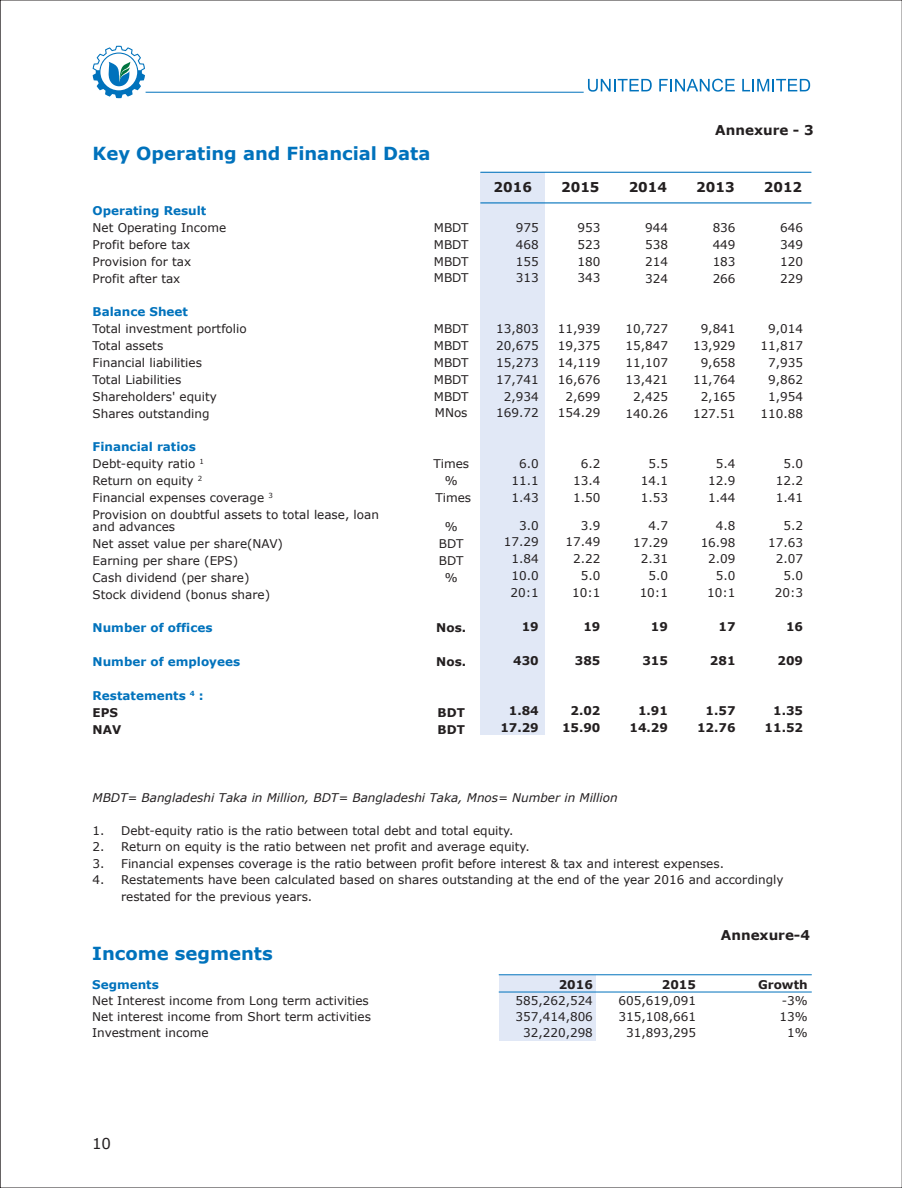
<style>
.page{position:relative;width:902px;height:1188px;background:#fff}
.page>*{position:absolute;margin:0;border:0;box-sizing:border-box;transform-origin:0 0}
.t1{font:700 18px "Verdana";color:#0072bc}
.t2{font:15px "Verdana";color:#231f20}
.t3{font:700 13.5px "Verdana";color:#231f20}
.t4{font:12px/16.8px "Verdana";color:#231f20;text-align:right}
.t5{font:700 12px/16.8px "Verdana";color:#231f20;text-align:right}
.t6{font:700 12px/16.8px "Verdana";color:#0072bc}
.t7{font:italic 12px "Verdana";color:#231f20}
.s1{font-weight:700;color:#0072bc}
.s2{color:#231f20}
</style>
<div class="page">
<div style="left:499px;top:975px;width:97px;height:65px;background:#e1e8f6"></div>
<hr style="left:499px;top:992px;width:313px;height:1px;background:#0072bc">
<hr style="left:499px;top:974px;width:313px;height:1px;background:#0072bc">
<div style="left:480px;top:172px;width:65px;height:562px;background:#e1e8f6"></div>
<hr style="left:480px;top:172px;width:331px;height:1px;background:#0072bc">
<hr style="left:480px;top:203px;width:331px;height:1px;background:#0072bc">
<hr style="left:146px;top:92px;width:438px;height:1px;background:#0072bc">
<svg style="left:93px;top:46px;width:52px;height:52px"></svg>
<svg style="left:588px;top:79px;width:64px;height:13px"></svg>
<svg style="left:659px;top:79px;width:76px;height:13px"></svg>
<svg style="left:742px;top:79px;width:68px;height:12px"></svg>
<h1 class="t1" style="left:93px;top:141px;width:339px">Key Operating and Financial Data</h1>
<p class="t6" style="left:93px;top:202px;width:115px">Operating Result</p>
<p class="t4" style="left:93px;top:219px;width:135px;text-align:left">Net Operating Income<br>Profit before tax<br>Provision for tax<br>Profit after tax</p>
<p class="t6" style="left:93px;top:303px;width:97px">Balance Sheet</p>
<p class="t4" style="left:93px;top:320px;width:156px;text-align:left">Total investment portfolio<br>Total assets<br>Financial liabilities<br>Total Liabilities<br>Shareholders' equity<br>Shares outstanding</p>
<p class="t4" style="left:93px;top:438px;width:288px;text-align:left"><span class="s1">Financial ratios<br></span>Debt-equity ratio <sup>1<br></sup>Return on equity <sup>2<br></sup>Financial expenses coverage <sup>3<br></sup>Provision on doubtful assets to total lease, loan</p>
<p class="t4" style="left:93px;top:518px;width:192px;text-align:left">and advances<br>Net asset value per share(NAV)<br>Earning per share (EPS)<br>Cash dividend (per share)<br>Stock dividend (bonus share)</p>
<p class="t6" style="left:93px;top:619px;width:121px">Number of offices</p>
<p class="t6" style="left:93px;top:653px;width:149px">Number of employees</p>
<p class="t6" style="left:93px;top:687px;width:113px">Restatements <sup>4</sup> :<br><span class="s2">EPS<br>NAV</span></p>
<p class="t4" style="left:434px;top:219px;width:36px;text-align:justify">MBDT MBDT MBDT MBDT</p>
<p class="t4" style="left:434px;top:320px;width:36px;text-align:justify">MBDT MBDT MBDT MBDT MBDT MNos</p>
<p class="t4" style="left:433px;top:455px;width:39px;text-align:center">Times %<br>Times</p>
<p class="t4" style="left:439px;top:518px;width:26px;text-align:center">%<br>BDT<br>BDT %</p>
<p class="t5" style="left:436px;top:619px;width:31px">Nos.</p>
<p class="t5" style="left:436px;top:653px;width:31px">Nos.</p>
<p class="t5" style="left:437px;top:704px;width:29px;text-align:left">BDT<br>BDT</p>
<p class="t3" style="left:715px;top:120px;width:100px">Annexure - 3</p>
<p class="t3" style="left:493px;top:177px;width:40px">2016</p>
<p class="t3" style="left:561px;top:177px;width:40px">2015</p>
<p class="t3" style="left:629px;top:177px;width:40px">2014</p>
<p class="t3" style="left:696px;top:177px;width:40px">2013</p>
<p class="t3" style="left:764px;top:177px;width:40px">2012</p>
<p class="t4" style="left:516px;top:219px;width:24px;text-align:justify">975<br>468<br>155<br>313</p>
<p class="t4" style="left:496px;top:320px;width:44px">13,803<br>20,675<br>15,273<br>17,741<br>2,934<br>169.72</p>
<p class="t4" style="left:511px;top:455px;width:29px;text-align:justify;text-indent:8px">6.0<br>11.1<br>1.43</p>
<p class="t4" style="left:504px;top:517px;width:36px">3.0<br>17.29<br>1.84<br>10.0<br>20:1</p>
<p class="t5" style="left:522px;top:618px;width:19px">19</p>
<p class="t5" style="left:513px;top:652px;width:27px">430</p>
<p class="t5" style="left:500px;top:702px;width:40px">1.84<br>17.29</p>
<p class="t4" style="left:577px;top:219px;width:24px;text-align:justify">953<br>523<br>180<br>343</p>
<p class="t4" style="left:558px;top:320px;width:44px">11,939<br>19,375<br>14,119<br>16,676<br>2,699<br>154.29</p>
<p class="t4" style="left:573px;top:455px;width:29px;text-align:justify;text-indent:8px">6.2<br>13.4<br>1.50</p>
<p class="t4" style="left:565px;top:517px;width:36px">3.9<br>17.49<br>2.22<br>5.0<br>10:1</p>
<p class="t5" style="left:583px;top:618px;width:19px">19</p>
<p class="t5" style="left:575px;top:652px;width:27px">385</p>
<p class="t5" style="left:562px;top:702px;width:40px">2.02<br>15.90</p>
<p class="t4" style="left:645px;top:219px;width:24px;text-align:justify">944<br>538<br>214<br>324</p>
<p class="t4" style="left:625px;top:320px;width:44px">10,727<br>15,847<br>11,107<br>13,421<br>2,425<br>140.26</p>
<p class="t4" style="left:641px;top:455px;width:29px;text-align:justify;text-indent:8px">5.5<br>14.1<br>1.53</p>
<p class="t4" style="left:633px;top:517px;width:36px">4.7<br>17.29<br>2.31<br>5.0<br>10:1</p>
<p class="t5" style="left:651px;top:618px;width:19px">19</p>
<p class="t5" style="left:642px;top:652px;width:27px">315</p>
<p class="t5" style="left:629px;top:702px;width:40px">1.91<br>14.29</p>
<p class="t4" style="left:713px;top:219px;width:24px;text-align:justify">836<br>449<br>183<br>266</p>
<p class="t4" style="left:693px;top:320px;width:44px">9,841<br>13,929<br>9,658<br>11,764<br>2,165<br>127.51</p>
<p class="t4" style="left:708px;top:455px;width:29px;text-align:justify;text-indent:8px">5.4<br>12.9<br>1.44</p>
<p class="t4" style="left:701px;top:517px;width:36px">4.8<br>16.98<br>2.09<br>5.0<br>10:1</p>
<p class="t5" style="left:718px;top:618px;width:19px">17</p>
<p class="t5" style="left:710px;top:652px;width:27px">281</p>
<p class="t5" style="left:697px;top:702px;width:40px">1.57<br>12.76</p>
<p class="t4" style="left:780px;top:219px;width:24px;text-align:justify">646<br>349<br>120<br>229</p>
<p class="t4" style="left:760px;top:320px;width:44px">9,014<br>11,817<br>7,935<br>9,862<br>1,954<br>110.88</p>
<p class="t4" style="left:776px;top:455px;width:29px;text-align:justify;text-indent:8px">5.0<br>12.2<br>1.41</p>
<p class="t4" style="left:768px;top:517px;width:36px">5.2<br>17.63<br>2.07<br>5.0<br>20:3</p>
<p class="t5" style="left:786px;top:618px;width:19px">16</p>
<p class="t5" style="left:777px;top:652px;width:27px">209</p>
<p class="t5" style="left:764px;top:702px;width:40px">1.35<br>11.52</p>
<p class="t7" style="left:93px;top:789px;width:526px">MBDT= Bangladeshi Taka in Million, BDT= Bangladeshi Taka, Mnos= Number in Million</p>
<p class="t4" style="left:93px;top:822px;width:422px">1. Debt-equity ratio is the ratio between total debt and total equity.</p>
<p class="t4" style="left:93px;top:838px;width:439px">2. Return on equity is the ratio between net profit and average equity.</p>
<p class="t4" style="left:93px;top:855px;width:633px">3. Financial expenses coverage is the ratio between profit before interest &amp; tax and interest expenses.</p>
<p class="t4" style="left:121px;top:871px;width:664px;text-align:left;text-indent:-28px">4. Restatements have been calculated based on shares outstanding at the end of the year 2016 and accordingly restated for the previous years.</p>
<h1 class="t1" style="left:92px;top:941px;width:182px">Income segments</h1>
<p class="t6" style="left:92px;top:976px;width:68px">Segments</p>
<p class="t4" style="left:92px;top:993px;width:280px;line-height:16.2px;text-align:left">Net Interest income from Long term activities<br>Net interest income from Short term activities<br>Investment income</p>
<p class="t2" style="left:92px;top:1133px;width:21px">10</p>
<p class="t5" style="left:559px;top:976px;width:36px">2016</p>
<p class="t4" style="left:515px;top:993px;width:79px;line-height:16.2px">585,262,524<br>357,414,806<br>32,220,298</p>
<p class="t5" style="left:662px;top:976px;width:36px">2015</p>
<p class="t4" style="left:618px;top:993px;width:79px;line-height:16.2px">605,619,091<br>315,108,661<br>31,893,295</p>
<p class="t3" style="left:721px;top:925px;width:91px">Annexure-4</p>
<p class="t5" style="left:758px;top:976px;width:51px">Growth</p>
<p class="t4" style="left:779px;top:993px;width:30px;line-height:16.2px">-3%<br>13%<br>1%</p>
</div>
